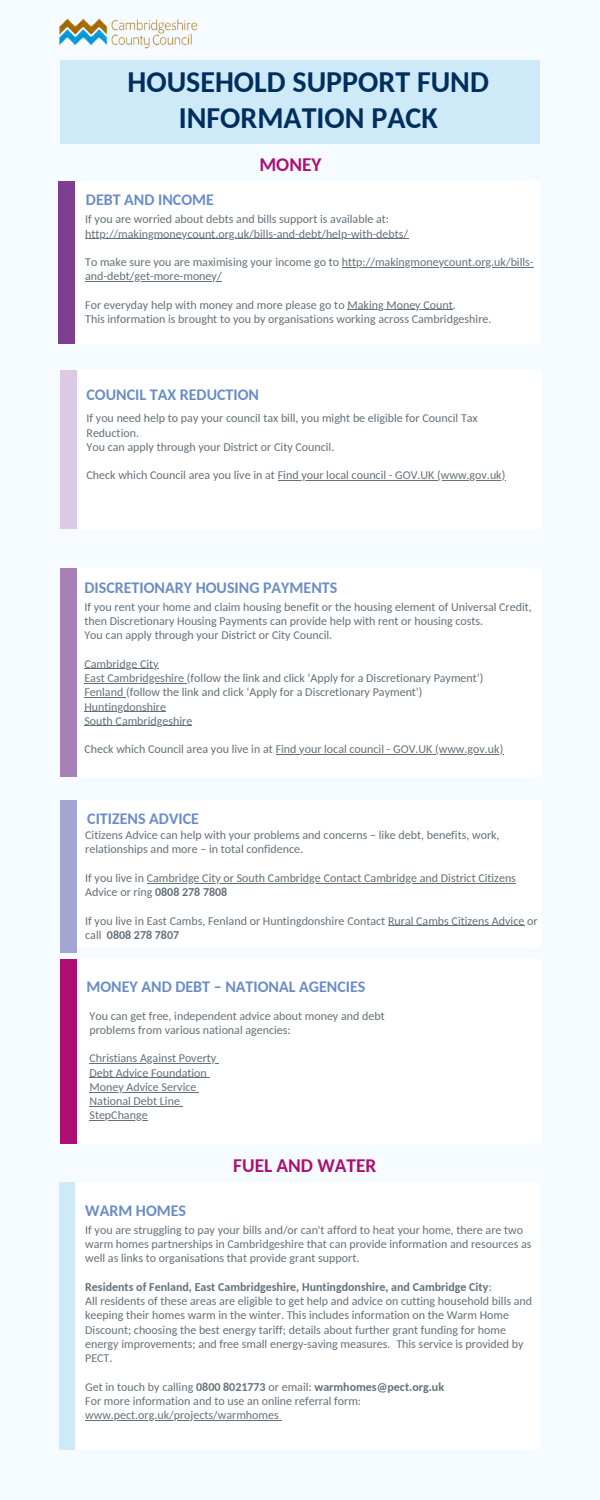
<style>
.page{position:relative;width:600px;height:1500px;background:#f6fbff}
.page>*{position:absolute;margin:0;border:0;box-sizing:border-box;transform-origin:0 0}
.t1{font:700 30px "Carlito";color:#002f5d}
.t2{font:700 19.3px "Carlito";color:#ac0e71}
.t3{font:700 16px "Carlito";color:#698cc8}
.t4{font:12px/14.2px "Carlito";color:#637079}
.t5{font:700 12px "Carlito";color:#637079}
.s1{font-weight:700}
.s2{font-weight:400}
</style>
<div class="page">
<div style="left:60px;top:60px;width:480px;height:84px;background:#ceeaf9"></div>
<div style="left:77px;top:370px;width:463px;height:159px;background:#fff"></div>
<div style="left:60px;top:370px;width:17px;height:159px;background:#dccae4"></div>
<div style="left:60px;top:568px;width:22px;height:209px;background:#a780b8"></div>
<div style="left:77px;top:568px;width:463px;height:209px;background:#fff"></div>
<div style="left:59px;top:1183px;width:30px;height:267px;background:#ceeaf9"></div>
<div style="left:76px;top:1183px;width:463px;height:267px;background:#fff"></div>
<div style="left:77px;top:800px;width:463px;height:146px;background:#fff"></div>
<div style="left:60px;top:800px;width:16px;height:153px;background:#a5a5d2"></div>
<hr style="left:147px;top:883px;width:177px;height:1px;background:#637079">
<hr style="left:324px;top:883px;width:192px;height:1px;background:#637079">
<hr style="left:388px;top:925px;width:137px;height:1px;background:#637079">
<div style="left:76px;top:181px;width:463px;height:163px;background:#fff"></div>
<div style="left:59px;top:181px;width:16px;height:163px;background:#7e3f90"></div>
<div style="left:77px;top:959px;width:463px;height:185px;background:#fff"></div>
<div style="left:60px;top:959px;width:16px;height:185px;background:#ac0e71"></div>
<img style="left:59px;top:18px;width:139px;height:31px">
<hr style="left:278px;top:480px;width:228px;height:1px;background:#637079">
<hr style="left:84px;top:669px;width:75px;height:1px;background:#637079">
<hr style="left:84px;top:683px;width:100px;height:1px;background:#637079">
<hr style="left:84px;top:697px;width:39px;height:1px;background:#637079">
<hr style="left:84px;top:711px;width:82px;height:1px;background:#637079">
<hr style="left:84px;top:726px;width:108px;height:1px;background:#637079">
<hr style="left:276px;top:754px;width:228px;height:1px;background:#637079">
<hr style="left:85px;top:1420px;width:194px;height:1px;background:#637079">
<hr style="left:85px;top:238px;width:324px;height:1px;background:#637079">
<hr style="left:342px;top:267px;width:192px;height:1px;background:#637079">
<hr style="left:85px;top:281px;width:137px;height:1px;background:#637079">
<hr style="left:348px;top:310px;width:105px;height:1px;background:#637079">
<hr style="left:90px;top:1063px;width:126px;height:1px;background:#637079">
<hr style="left:90px;top:1077px;width:117px;height:1px;background:#637079">
<hr style="left:90px;top:1092px;width:107px;height:1px;background:#637079">
<hr style="left:90px;top:1106px;width:90px;height:1px;background:#637079">
<hr style="left:90px;top:1120px;width:58px;height:1px;background:#637079">
<p class="t1" style="left:128px;top:69px;width:363px">HOUSEHOLD SUPPORT FUND</p>
<p class="t1" style="left:179px;top:105px;width:260px">INFORMATION PACK</p>
<p class="t2" style="left:259px;top:157px;width:64px">MONEY</p>
<p class="t3" style="left:86px;top:193px;width:130px">DEBT AND INCOME</p>
<p class="t4" style="left:85px;top:213px;width:325px">If you are worried about debts and bills support is available at: http://makingmoneycount.org.uk/bills-and-debt/help-with-debts/</p>
<p class="t4" style="left:85px;top:256px;width:450px">To make sure you are maximising your income go to http://makingmoneycount.org.uk/bills&shy;and-debt/get-more-money/</p>
<p class="t4" style="left:85px;top:299px;width:372px">For everyday help with money and more please go to Making Money Count.</p>
<p class="t4" style="left:85px;top:313px;width:408px">This information is brought to you by organisations working across Cambridgeshire.</p>
<p class="t3" style="left:87px;top:388px;width:174px">COUNCIL TAX REDUCTION</p>
<p class="t4" style="left:87px;top:412px;width:393px">If you need help to pay your council tax bill, you might be eligible for Council Tax<br>Reduction.</p>
<p class="t4" style="left:87px;top:441px;width:249px">You can apply through your District or City Council.</p>
<p class="t4" style="left:87px;top:469px;width:420px">Check which Council area you live in at Find your local council - GOV.UK (www.gov.uk)</p>
<p class="t3" style="left:84px;top:581px;width:254px">DISCRETIONARY HOUSING PAYMENTS</p>
<p class="t4" style="left:84px;top:601px;width:449px">If you rent your home and claim housing benefit or the housing element of Universal Credit, then Discretionary Housing Payments can provide help with rent or housing costs.</p>
<p class="t4" style="left:84px;top:629px;width:249px">You can apply through your District or City Council.</p>
<p class="t4" style="left:84px;top:658px;width:76px">Cambridge City</p>
<p class="t4" style="left:84px;top:672px;width:401px">East Cambridgeshire (follow the link and click ‘Apply for a Discretionary Payment’)</p>
<p class="t4" style="left:84px;top:686px;width:340px">Fenland (follow the link and click ‘Apply for a Discretionary Payment’)</p>
<p class="t4" style="left:84px;top:700px;width:83px">Huntingdonshire</p>
<p class="t4" style="left:84px;top:715px;width:109px">South Cambridgeshire</p>
<p class="t4" style="left:84px;top:743px;width:420px">Check which Council area you live in at Find your local council - GOV.UK (www.gov.uk)</p>
<p class="t3" style="left:87px;top:812px;width:113px">CITIZENS ADVICE</p>
<p class="t4" style="left:85px;top:829px;width:416px">Citizens Advice can help with your problems and concerns – like debt, benefits, work, relationships and more – in total confidence.</p>
<p class="t4" style="left:85px;top:872px;width:432px">If you live in Cambridge City or South Cambridge Contact Cambridge and District Citizens<br>Advice or ring <span class="s1">0808 278 7808</span></p>
<p class="t4" style="left:85px;top:915px;width:454px">If you live in East Cambs, Fenland or Huntingdonshire Contact Rural Cambs Citizens Advice or call <span class="s1">0808 278 7807</span></p>
<p class="t3" style="left:87px;top:980px;width:280px">MONEY AND DEBT – NATIONAL AGENCIES</p>
<p class="t4" style="left:90px;top:1010px;width:297px">You can get free, independent advice about money and debt problems from various national agencies:</p>
<p class="t4" style="left:90px;top:1052px;width:128px">Christians Against Poverty</p>
<p class="t4" style="left:90px;top:1067px;width:119px">Debt Advice Foundation</p>
<p class="t4" style="left:90px;top:1081px;width:108px">Money Advice Service</p>
<p class="t4" style="left:90px;top:1095px;width:92px">National Debt Line</p>
<p class="t4" style="left:90px;top:1109px;width:60px">StepChange</p>
<p class="t2" style="left:233px;top:1158px;width:145px">FUEL AND WATER</p>
<p class="t3" style="left:85px;top:1204px;width:102px">WARM HOMES</p>
<p class="t4" style="left:85px;top:1224px;width:448px">If you are struggling to pay your bills and/or can't afford to heat your home, there are two warm homes partnerships in Cambridgeshire that can provide information and resources as well as links to organisations that provide grant support.</p>
<p class="t5" style="left:85px;top:1282px;width:408px">Residents of Fenland, East Cambridgeshire, Huntingdonshire, and Cambridge City<span class="s2">:</span></p>
<p class="t4" style="left:85px;top:1295px;width:449px">All residents of these areas are eligible to get help and advice on cutting household bills and keeping their homes warm in the winter. This includes information on the Warm Home Discount; choosing the best energy tariff; details about further grant funding for home energy improvements; and free small energy-saving measures. This service is provided by PECT.</p>
<p class="t5" style="left:85px;top:1382px;width:360px"><span class="s2">Get in touch by calling</span> 0800 8021773 <span class="s2">or email:</span> warmhomes@pect.org.uk</p>
<p class="t4" style="left:85px;top:1395px;width:277px">For more information and to use an online referral form: www.pect.org.uk/projects/warmhomes</p>
</div>
